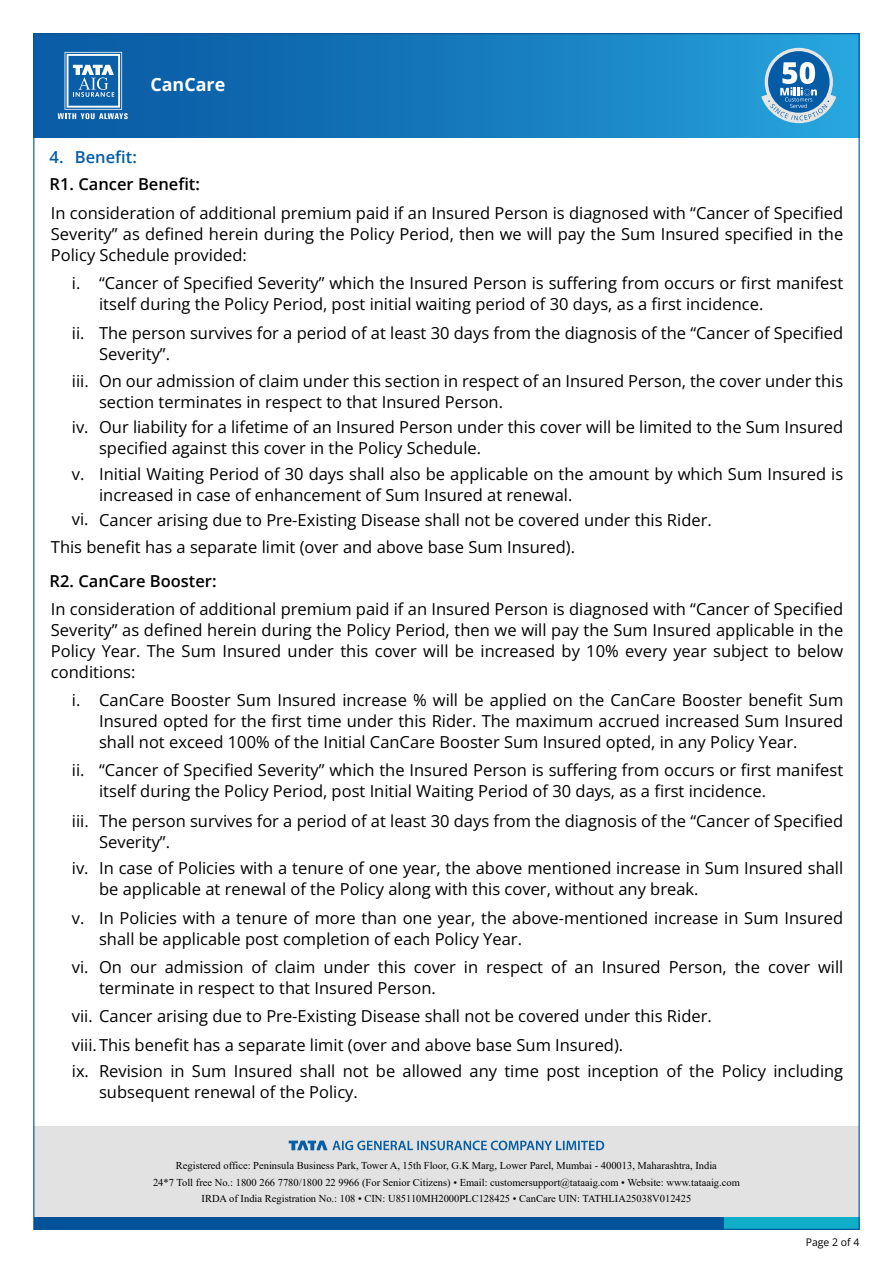
<style>
.page{position:relative;width:893px;height:1263px;background:#fff}
.page>*{position:absolute;margin:0;border:0;box-sizing:border-box;transform-origin:0 0}
.t1{font:700 18px "Open Sans";color:#fff}
.t2{font:16.5px/21px "Open Sans";color:#000}
.t3{font:600 16.5px "Open Sans";color:#010101}
.t4{font:600 16.5px "Open Sans";color:#045ca5}
.t5{font:10.5px/16.5px "Times New Roman";color:#000;text-align:center}
.t6{font:10.5px "Open Sans";color:#000}
</style>
<div class="page">
<div style="left:34px;top:1127px;width:825px;height:90px;background:#e1e2e1"></div>
<svg style="left:289px;top:1140px;width:315px;height:10px"></svg>
<div style="left:34px;top:34px;width:825px;height:103px;background:linear-gradient(to right,#06549f,#26a2db)"></div>
<svg style="left:58px;top:52px;width:70px;height:67px;background:#4987bd"></svg>
<div style="left:34px;top:1217px;width:697px;height:12px;background:#015299"></div>
<div style="left:724px;top:1217px;width:135px;height:12px;background:#10adc8"></div>
<svg style="left:765px;top:48px;width:68px;height:68px"></svg>
<div style="left:768px;top:51px;width:62px;height:62px;background:#045ba6;border-radius:50%"></div>
<svg style="left:761px;top:62px;width:75px;height:61px"></svg>
<p class="t1" style="left:150px;top:72px;width:76px">CanCare</p>
<p class="t4" style="left:50px;top:146px;width:89px">4. Benefit:</p>
<p class="t3" style="left:50px;top:173px;width:152px">R1. Cancer Benefit:</p>
<p class="t2" style="left:51px;top:202px;width:794px;text-align:justify">In consideration of additional premium paid if an Insured Person is diagnosed with “Cancer of Specified Severity” as defined herein during the Policy Period, then we will pay the Sum Insured specified in the Policy Schedule provided:</p>
<p class="t2" style="left:72px;top:272px;width:10px">i.</p>
<p class="t2" style="left:99px;top:272px;width:746px">“Cancer of Specified Severity” which the Insured Person is suffering from occurs or first manifest itself during the Policy Period, post initial waiting period of 30 days, as a first incidence.</p>
<p class="t2" style="left:72px;top:322px;width:14px">ii.</p>
<p class="t2" style="left:99px;top:322px;width:746px">The person survives for a period of at least 30 days from the diagnosis of the “Cancer of Specified<br>Severity”.</p>
<p class="t2" style="left:72px;top:370px;width:18px">iii.</p>
<p class="t2" style="left:99px;top:370px;width:746px">On our admission of claim under this section in respect of an Insured Person, the cover under this section terminates in respect to that Insured Person.</p>
<p class="t2" style="left:72px;top:416px;width:18px">iv.</p>
<p class="t2" style="left:99px;top:416px;width:746px">Our liability for a lifetime of an Insured Person under this cover will be limited to the Sum Insured specified against this cover in the Policy Schedule.</p>
<p class="t2" style="left:99px;top:463px;width:746px">Initial Waiting Period of 30 days shall also be applicable on the amount by which Sum Insured is increased in case of enhancement of Sum Insured at renewal.</p>
<p class="t2" style="left:72px;top:463px;width:14px">v.</p>
<p class="t2" style="left:72px;top:509px;width:641px">vi. Cancer arising due to Pre-Existing Disease shall not be covered under this Rider.</p>
<p class="t2" style="left:51px;top:536px;width:526px">This benefit has a separate limit (over and above base Sum Insured).</p>
<p class="t3" style="left:50px;top:569px;width:168px">R2. CanCare Booster:</p>
<p class="t2" style="left:51px;top:598px;width:794px;text-align:justify">In consideration of additional premium paid if an Insured Person is diagnosed with “Cancer of Specified Severity” as defined herein during the Policy Period, then we will pay the Sum Insured applicable in the Policy Year. The Sum Insured under this cover will be increased by 10% every year subject to below conditions:</p>
<p class="t2" style="left:72px;top:689px;width:10px">i.</p>
<p class="t2" style="left:99px;top:689px;width:746px;text-align:justify">CanCare Booster Sum Insured increase % will be applied on the CanCare Booster benefit Sum Insured opted for the first time under this Rider. The maximum accrued increased Sum Insured shall not exceed 100% of the Initial CanCare Booster Sum Insured opted, in any Policy Year.</p>
<p class="t2" style="left:72px;top:759px;width:14px">ii.</p>
<p class="t2" style="left:99px;top:759px;width:746px">“Cancer of Specified Severity” which the Insured Person is suffering from occurs or first manifest itself during the Policy Period, post Initial Waiting Period of 30 days, as a first incidence.</p>
<p class="t2" style="left:72px;top:810px;width:18px">iii.</p>
<p class="t2" style="left:99px;top:810px;width:746px">The person survives for a period of at least 30 days from the diagnosis of the “Cancer of Specified<br>Severity”.</p>
<p class="t2" style="left:72px;top:857px;width:18px">iv.</p>
<p class="t2" style="left:99px;top:857px;width:746px">In case of Policies with a tenure of one year, the above mentioned increase in Sum Insured shall be applicable at renewal of the Policy along with this cover, without any break.</p>
<p class="t2" style="left:72px;top:907px;width:14px">v.</p>
<p class="t2" style="left:99px;top:907px;width:746px">In Policies with a tenure of more than one year, the above-mentioned increase in Sum Insured shall be applicable post completion of each Policy Year.</p>
<p class="t2" style="left:99px;top:956px;width:746px">On our admission of claim under this cover in respect of an Insured Person, the cover will terminate in respect to that Insured Person.</p>
<p class="t2" style="left:72px;top:956px;width:18px">vi.</p>
<p class="t2" style="left:72px;top:1002px;width:641px;line-height:28.8px">vii. Cancer arising due to Pre-Existing Disease shall not be covered under this Rider. viii.This benefit has a separate limit (over and above base Sum Insured).</p>
<p class="t2" style="left:99px;top:1059px;width:746px">Revision in Sum Insured shall not be allowed any time post inception of the Policy including subsequent renewal of the Policy.</p>
<p class="t2" style="left:72px;top:1059px;width:19px">ix.</p>
<p class="t5" style="left:153px;top:1157px;width:588px">Registered office: Peninsula Business Park, Tower A, 15th Floor, G.K Marg, Lower Parel, Mumbai - 400013, Maharashtra, India<br>24*7 Toll free No.: 1800 266 7780/1800 22 9966 (For Senior Citizens) • Email: customersupport@tataaig.com • Website: www.tataaig.com<br>IRDA of India Registration No.: 108 • CIN: U85110MH2000PLC128425 • CanCare UIN: TATHLIA25038V012425</p>
<p class="t6" style="left:806px;top:1234px;width:55px">Page 2 of 4</p>
</div>
